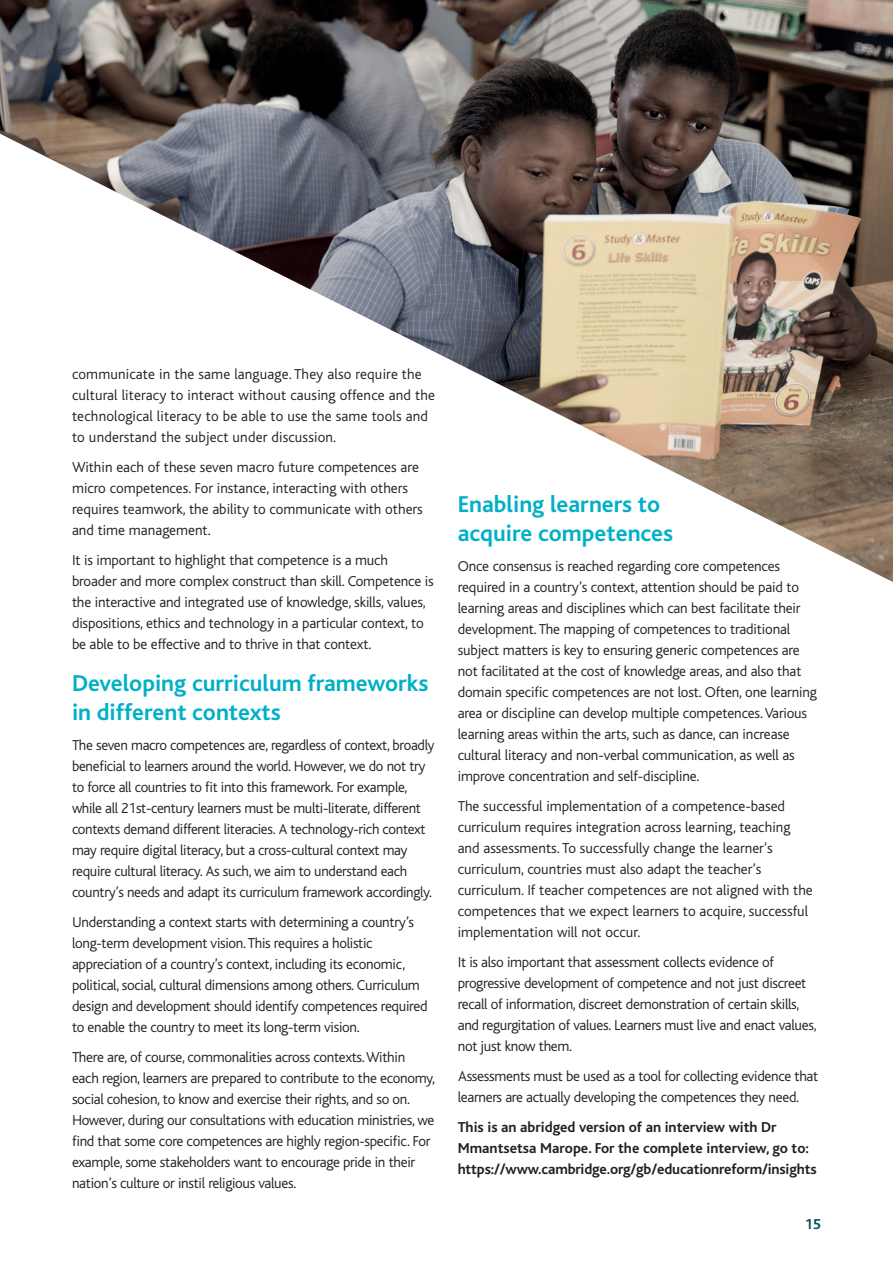
<style>
.page{position:relative;width:893px;height:1263px;background:#fff}
.page>*{position:absolute;margin:0;border:0;box-sizing:border-box;transform-origin:0 0}
.t1{font:700 24px/28.5px "Bliss";color:#00b0c6}
.t2{font:300 15px/21px "Bliss";letter-spacing:-.02em;color:#231f20}
.t3{font:300 15px/21px "Bliss";color:#231f20}
.t4{font:300 15px/21px "Bliss";letter-spacing:.01em;color:#231f20}
.t5{font:700 15px/21px "Bliss";color:#231f20}
.t6{font:700 15px "Bliss";color:#004e59}
</style>
<div class="page">
<img style="left:0;top:0;width:893px;height:582px">
<p class="t4" style="left:72px;top:364px;width:364px">communicate in the same language. They also require the cultural literacy to interact without causing offence and the technological literacy to be able to use the same tools and to understand the subject under discussion.</p>
<p class="t3" style="left:72px;top:457px;width:352px">Within each of these seven macro future competences are micro competences. For instance, interacting with others requires teamwork, the ability to communicate with others and time management.</p>
<p class="t2" style="left:72px;top:550px;width:363px">It is important to highlight that competence is a much broader and more complex construct than skill. Competence is the interactive and integrated use of knowledge, skills, values, dispositions, ethics and technology in a particular context, to be able to be effective and to thrive in that context.</p>
<h1 class="t1" style="left:72px;top:670px;width:358px">Developing curriculum frameworks in different contexts</h1>
<p class="t2" style="left:72px;top:735px;width:364px">The seven macro competences are, regardless of context, broadly beneficial to learners around the world. However, we do not try to force all countries to fit into this framework. For example, while all 21st-century learners must be multi-literate, different contexts demand different literacies. A technology-rich context may require digital literacy, but a cross-cultural context may require cultural literacy. As such, we aim to understand each country’s needs and adapt its curriculum framework accordingly.</p>
<p class="t2" style="left:72px;top:912px;width:357px">Understanding a context starts with determining a country’s long-term development vision. This requires a holistic appreciation of a country’s context, including its economic, political, social, cultural dimensions among others. Curriculum design and development should identify competences required to enable the country to meet its long-term vision.</p>
<p class="t2" style="left:72px;top:1047px;width:365px">There are, of course, commonalities across contexts. Within each region, learners are prepared to contribute to the economy, social cohesion, to know and exercise their rights, and so on.<br>However, during our consultations with education ministries, we find that some core competences are highly region-specific. For example, some stakeholders want to encourage pride in their nation’s culture or instil religious values.</p>
<h1 class="t1" style="left:458px;top:491px;width:217px">Enabling learners to acquire competences</h1>
<p class="t2" style="left:458px;top:556px;width:361px">Once consensus is reached regarding core competences required in a country’s context, attention should be paid to learning areas and disciplines which can best facilitate their development. The mapping of competences to traditional subject matters is key to ensuring generic competences are not facilitated at the cost of knowledge areas, and also that domain specific competences are not lost. Often, one learning area or discipline can develop multiple competences. Various learning areas within the arts, such as dance, can increase cultural literacy and non-verbal communication, as well as improve concentration and self-discipline.</p>
<p class="t3" style="left:458px;top:796px;width:357px">The successful implementation of a competence-based curriculum requires integration across learning, teaching and assessments. To successfully change the learner’s curriculum, countries must also adapt the teacher’s curriculum. If teacher competences are not aligned with the competences that we expect learners to acquire, successful implementation will not occur.</p>
<p class="t2" style="left:458px;top:952px;width:360px">It is also important that assessment collects evidence of progressive development of competence and not just discreet recall of information, discreet demonstration of certain skills, and regurgitation of values. Learners must live and enact values, not just know them.</p>
<p class="t2" style="left:458px;top:1066px;width:362px">Assessments must be used as a tool for collecting evidence that learners are actually developing the competences they need.</p>
<p class="t5" style="left:458px;top:1117px;width:360px">This is an abridged version of an interview with Dr<br>Mmantsetsa Marope. For the complete interview, go to: https://www.cambridge.org/gb/educationreform/insights</p>
<p class="t6" style="left:805px;top:1216px;width:18px">15</p>
</div>
